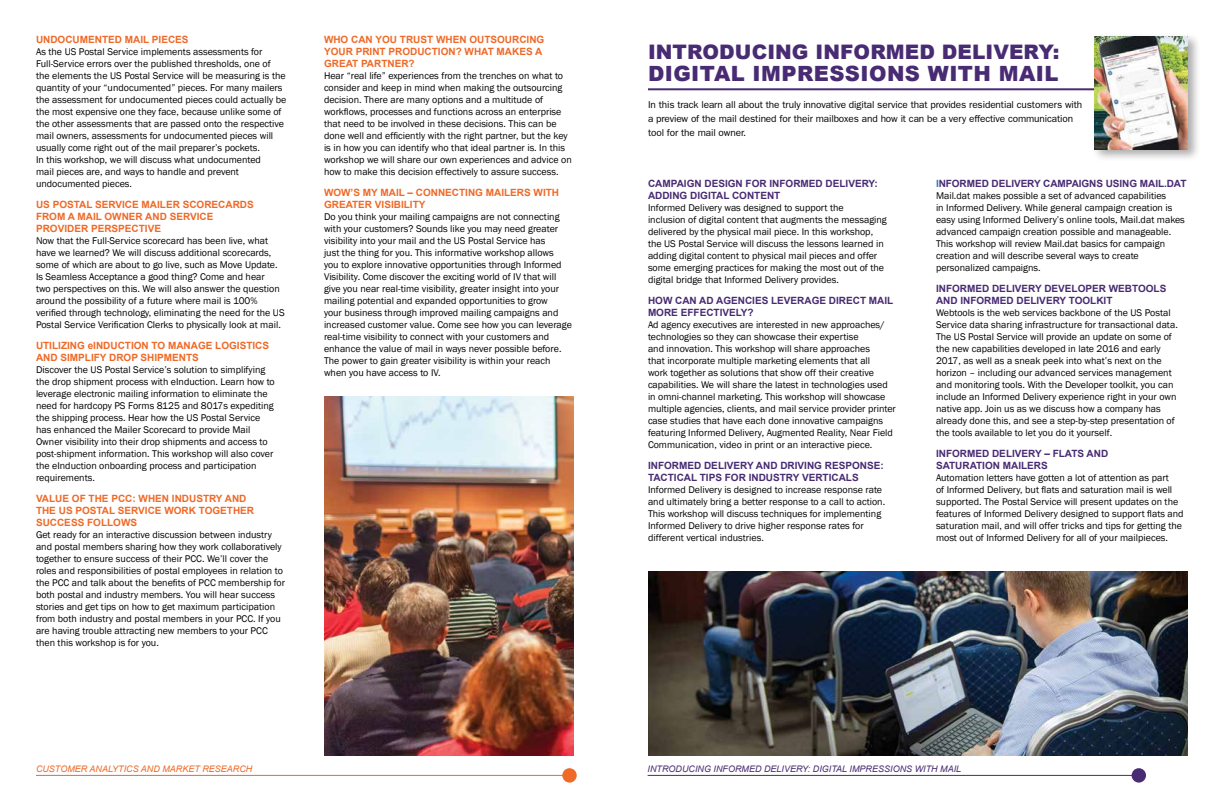
<style>
.page{position:relative;width:1224px;height:792px;background:#fff}
.page>*{position:absolute;margin:0;border:0;box-sizing:border-box;transform-origin:0 0}
.t1{font:900 21px "Arial";letter-spacing:.02em;color:#482b73}
.t2{font:900 20px "Arial";letter-spacing:.005em;color:#482b73}
.t3{font:10px/12px "Franklin Gothic";color:#000}
.t4{font:700 10px/12px "Arial";color:#ef6927}
.t5{font:700 10px/12px "Arial";color:#482b73}
.t6{font:10px/14px "ITC Franklin Gothic Std";letter-spacing:-.01em;color:#000}
.t7{font:italic 9px "Arial";color:#482b73}
.t8{font:italic 9px "Arial";color:#ef6927}
.s1{color:#2b7ab9}
</style>
<div class="page">
<hr style="left:36px;top:775px;width:534px;height:1px;background:#ef6927">
<div style="left:562px;top:768px;width:15px;height:15px;background:#ef6927;border-radius:50%"></div>
<img style="left:324px;top:396px;width:250px;height:360px">
<hr style="left:648px;top:88px;width:450px;height:2px;background:#482b73">
<hr style="left:648px;top:775px;width:491px;height:1px;background:#482b73">
<div style="left:1132px;top:768px;width:14px;height:15px;background:#482b73;border-radius:50%"></div>
<img style="left:648px;top:572px;width:540px;height:184px">
<div style="left:1091px;top:33px;width:110px;height:129px;background:#000;opacity:.33"></div>
<img style="left:1094px;top:36px;width:94px;height:113px">
<p class="t4" style="left:36px;top:34px;width:154px">UNDOCUMENTED MAIL PIECES</p>
<p class="t3" style="left:36px;top:46px;width:252px">As the US Postal Service implements assessments for Full-Service errors over the published thresholds, one of the elements the US Postal Service will be measuring is the quantity of your “undocumented” pieces. For many mailers the assessment for undocumented pieces could actually be the most expensive one they face, because unlike some of the other assessments that are passed onto the respective mail owners, assessments for undocumented pieces will usually come right out of the mail preparer’s pockets.<br>In this workshop, we will discuss what undocumented<br>mail pieces are, and ways to handle and prevent undocumented pieces.</p>
<p class="t4" style="left:36px;top:199px;width:219px">US POSTAL SERVICE MAILER SCORECARDS<br>FROM A MAIL OWNER AND SERVICE<br>PROVIDER PERSPECTIVE</p>
<p class="t3" style="left:36px;top:235px;width:250px">Now that the Full-Service scorecard has been live, what have we learned? We will discuss additional scorecards, some of which are about to go live, such as Move Update.<br>Is Seamless Acceptance a good thing? Come and hear<br>two perspectives on this. We will also answer the question around the possibility of a future where mail is 100% verified through technology, eliminating the need for the US Postal Service Verification Clerks to physically look at mail.</p>
<p class="t4" style="left:36px;top:340px;width:235px">UTILIZING eINDUCTION TO MANAGE LOGISTICS<br>AND SIMPLIFY DROP SHIPMENTS</p>
<p class="t3" style="left:36px;top:364px;width:240px">Discover the US Postal Service’s solution to simplifying the drop shipment process with eInduction. Learn how to leverage electronic mailing information to eliminate the need for hardcopy PS Forms 8125 and 8017s expediting the shipping process. Hear how the US Postal Service has enhanced the Mailer Scorecard to provide Mail Owner visibility into their drop shipments and access to post-shipment information. This workshop will also cover the eInduction onboarding process and participation requirements.</p>
<p class="t4" style="left:36px;top:493px;width:220px">VALUE OF THE PCC: WHEN INDUSTRY AND<br>THE US POSTAL SERVICE WORK TOGETHER<br>SUCCESS FOLLOWS</p>
<p class="t3" style="left:36px;top:529px;width:251px">Get ready for an interactive discussion between industry and postal members sharing how they work collaboratively together to ensure success of their PCC. We’ll cover the roles and responsibilities of postal employees in relation to the PCC and talk about the benefits of PCC membership for both postal and industry members. You will hear success stories and get tips on how to get maximum participation from both industry and postal members in your PCC. If you are having trouble attracting new members to your PCC then this workshop is for you.</p>
<p class="t4" style="left:324px;top:34px;width:222px">WHO CAN YOU TRUST WHEN OUTSOURCING<br>YOUR PRINT PRODUCTION? WHAT MAKES A<br>GREAT PARTNER?</p>
<p class="t3" style="left:324px;top:70px;width:249px">Hear “real life” experiences from the trenches on what to consider and keep in mind when making the outsourcing decision. There are many options and a multitude of workflows, processes and functions across an enterprise that need to be involved in these decisions. This can be done well and efficiently with the right partner, but the key is in how you can identify who that ideal partner is. In this workshop we will share our own experiences and advice on how to make this decision effectively to assure success.</p>
<p class="t4" style="left:324px;top:187px;width:237px">WOW’S MY MAIL – CONNECTING MAILERS WITH<br>GREATER VISIBILITY</p>
<p class="t3" style="left:324px;top:211px;width:250px">Do you think your mailing campaigns are not connecting with your customers? Sounds like you may need greater visibility into your mail and the US Postal Service has<br>just the thing for you. This informative workshop allows<br>you to explore innovative opportunities through Informed Visibility. Come discover the exciting world of IV that will give you near real-time visibility, greater insight into your mailing potential and expanded opportunities to grow<br>your business through improved mailing campaigns and increased customer value. Come see how you can leverage real-time visibility to connect with your customers and enhance the value of mail in ways never possible before.<br>The power to gain greater visibility is within your reach when you have access to IV.</p>
<p class="t8" style="left:36px;top:763px;width:218px">CUSTOMER ANALYTICS AND MARKET RESEARCH</p>
<h2 class="t2" style="left:648px;top:38px;width:413px">INTRODUCING INFORMED DELIVERY:</h2>
<h1 class="t1" style="left:648px;top:59px;width:412px">DIGITAL IMPRESSIONS WITH MAIL</h1>
<p class="t6" style="left:648px;top:98px;width:436px">In this track learn all about the truly innovative digital service that provides residential customers with a preview of the mail destined for their mailboxes and how it can be a very effective communication tool for the mail owner.</p>
<p class="t5" style="left:648px;top:178px;width:231px">CAMPAIGN DESIGN FOR INFORMED DELIVERY:<br>ADDING DIGITAL CONTENT</p>
<p class="t3" style="left:648px;top:202px;width:240px">Informed Delivery was designed to support the<br>inclusion of digital content that augments the messaging delivered by the physical mail piece. In this workshop, the US Postal Service will discuss the lessons learned in adding digital content to physical mail pieces and offer some emerging practices for making the most out of the digital bridge that Informed Delivery provides.</p>
<p class="t5" style="left:648px;top:295px;width:247px">HOW CAN AD AGENCIES LEVERAGE DIRECT MAIL<br>MORE EFFECTIVELY?</p>
<p class="t3" style="left:648px;top:319px;width:249px">Ad agency executives are interested in new approaches/ technologies so they can showcase their expertise<br>and innovation. This workshop will share approaches<br>that incorporate multiple marketing elements that all<br>work together as solutions that show off their creative capabilities. We will share the latest in technologies used in omni-channel marketing. This workshop will showcase multiple agencies, clients, and mail service provider printer case studies that have each done innovative campaigns featuring Informed Delivery, Augmented Reality, Near Field Communication, video in print or an interactive piece.</p>
<p class="t5" style="left:648px;top:460px;width:237px">INFORMED DELIVERY AND DRIVING RESPONSE:<br>TACTICAL TIPS FOR INDUSTRY VERTICALS</p>
<p class="t3" style="left:648px;top:484px;width:239px">Informed Delivery is designed to increase response rate and ultimately bring a better response to a call to action.<br>This workshop will discuss techniques for implementing Informed Delivery to drive higher response rates for different vertical industries.</p>
<p class="t5" style="left:936px;top:178px;width:252px"><span class="s1">I</span>NFORMED DELIVERY CAMPAIGNS USING MAIL.DAT</p>
<p class="t3" style="left:936px;top:190px;width:250px">Mail.dat makes possible a set of advanced capabilities<br>in Informed Delivery. While general campaign creation is easy using Informed Delivery’s online tools, Mail.dat makes advanced campaign creation possible and manageable.<br>This workshop will review Mail.dat basics for campaign creation and will describe several ways to create personalized campaigns.</p>
<p class="t5" style="left:936px;top:283px;width:232px">INFORMED DELIVERY DEVELOPER WEBTOOLS<br>AND INFORMED DELIVERY TOOLKIT</p>
<p class="t3" style="left:936px;top:307px;width:243px">Webtools is the web services backbone of the US Postal Service data sharing infrastructure for transactional data.<br>The US Postal Service will provide an update on some of the new capabilities developed in late 2016 and early 2017, as well as a sneak peek into what’s next on the horizon – including our advanced services management and monitoring tools. With the Developer toolkit, you can include an Informed Delivery experience right in your own native app. Join us as we discuss how a company has already done this, and see a step-by-step presentation of the tools available to let you do it yourself.</p>
<p class="t5" style="left:936px;top:448px;width:174px">INFORMED DELIVERY – FLATS AND<br>SATURATION MAILERS</p>
<p class="t3" style="left:936px;top:472px;width:249px">Automation letters have gotten a lot of attention as part<br>of Informed Delivery, but flats and saturation mail is well supported. The Postal Service will present updates on the features of Informed Delivery designed to support flats and saturation mail, and will offer tricks and tips for getting the most out of Informed Delivery for all of your mailpieces.</p>
<p class="t7" style="left:648px;top:763px;width:315px">INTRODUCING INFORMED DELIVERY: DIGITAL IMPRESSIONS WITH MAIL</p>
</div>
